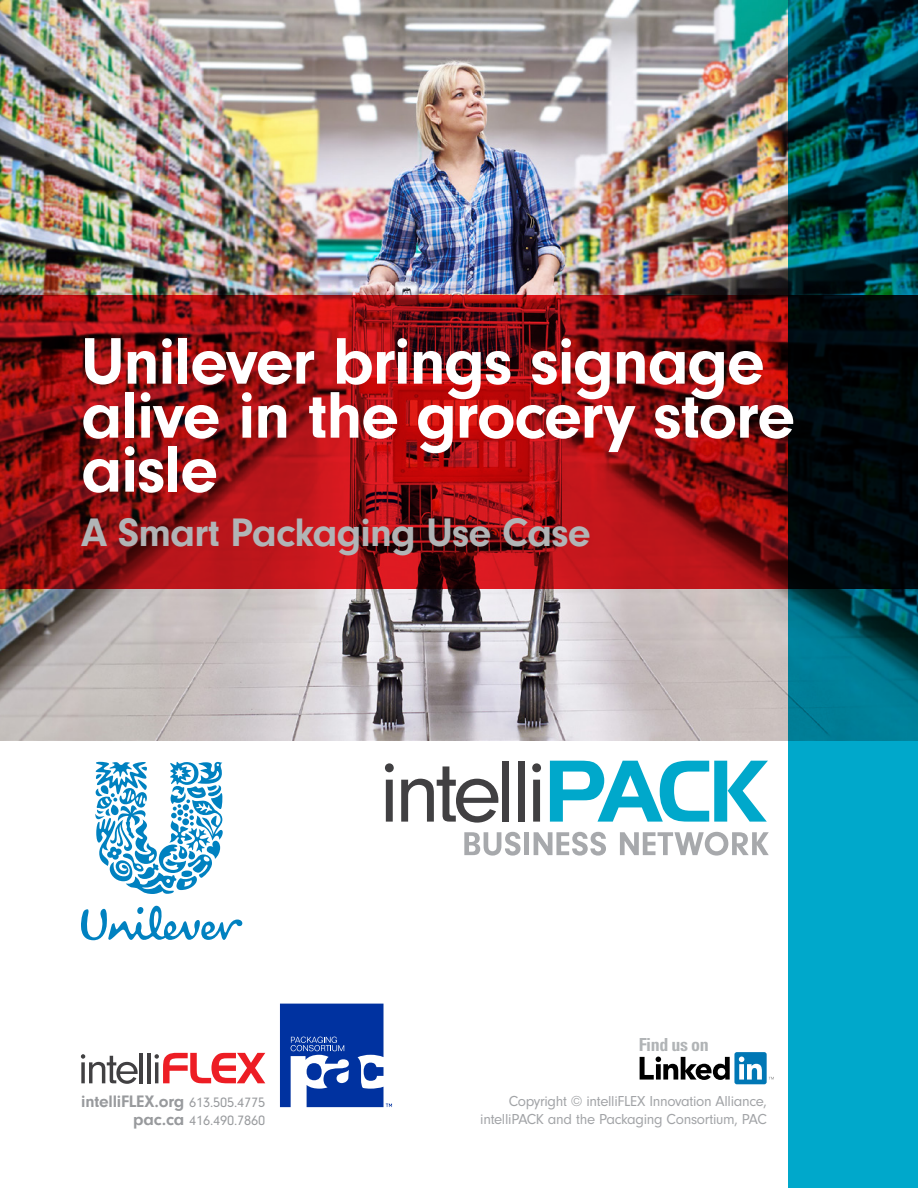
<style>
.page{position:relative;width:918px;height:1188px;background:#fff}
.page>*{position:absolute;margin:0;border:0;box-sizing:border-box;transform-origin:0 0}
.t1{font:700 68.25px/54px "Neuzeit Gro";letter-spacing:-.02em;color:#fff}
.t2{font:700 41.25px "Neuzeit Gro";letter-spacing:-.02em;color:#b1b4b6}
.TOC_Level_1{font:700 condensed 18px "Univers LT Std";letter-spacing:-.025em;color:#b1b4b6}
.t3{font:700 17.25px "Neuzeit Gro";letter-spacing:-.01em;color:#989a9d}
.t4{font:15px/18px "Neuzeit Gro";letter-spacing:-.02em;color:#a2a4a7;text-align:right}
.t5{font:14.25px "Neuzeit Gro";letter-spacing:-.01em;color:#989a9d}
.s1{font-weight:400;font-size:14.25px}
.s2{font-weight:700;font-size:17.25px}
</style>
<div class="page">
<div style="left:789px;top:0;width:129px;height:1188px;background:#00a8cb"></div>
<img style="left:0;top:0;width:918px;height:740px">
<svg style="left:0;top:295px;width:918px;height:294px;background:#800e11"></svg>
<svg style="left:81px;top:906px;width:161px;height:34px"></svg>
<svg style="left:95px;top:762px;width:128px;height:132px"></svg>
<svg style="left:640px;top:1057px;width:90px;height:23px"></svg>
<div style="left:734px;top:1052px;width:33px;height:32px;background:#0077b5;border-radius:2px"></div>
<svg style="left:739px;top:1057px;width:23px;height:23px"></svg>
<svg style="left:769px;top:1077px;width:5px;height:3px"></svg>
<svg style="left:280px;top:1004px;width:112px;height:103px"></svg>
<svg style="left:81px;top:1054px;width:57px;height:30px"></svg>
<hr style="left:140px;top:1053px;width:3px;height:30px;background:#414042">
<hr style="left:147px;top:1053px;width:4px;height:30px;background:#414042">
<svg style="left:155px;top:1053px;width:110px;height:30px"></svg>
<svg style="left:464px;top:832px;width:57px;height:24px"></svg>
<div style="left:524px;top:832px;width:5px;height:23px;background:#a7a9ac"></div>
<svg style="left:534px;top:832px;width:72px;height:24px"></svg>
<svg style="left:620px;top:832px;width:149px;height:24px"></svg>
<svg style="left:385px;top:763px;width:9px;height:59px"></svg>
<svg style="left:401px;top:766px;width:97px;height:57px"></svg>
<div style="left:502px;top:761px;width:7px;height:61px;background:#414042"></div>
<div style="left:518px;top:761px;width:7px;height:61px;background:#414042"></div>
<svg style="left:532px;top:763px;width:9px;height:59px"></svg>
<svg style="left:550px;top:761px;width:218px;height:61px"></svg>
<p class="t1" style="left:81px;top:335px;width:716px">Unilever brings signage alive in the grocery store aisle</p>
<p class="t2" style="left:81px;top:509px;width:511px">A Smart Packaging Use Case</p>
<p class="t3" style="left:81px;top:1091px;width:186px">intelliFLEX.org <span class="s1">613.505.4775</span></p>
<p class="t5" style="left:133px;top:1112px;width:134px"><span class="s2">pac.ca</span> 416.490.7860</p>
<p class="TOC_Level_1" style="left:639px;top:1033px;width:71px">Find us on</p>
<p class="t4" style="left:480px;top:1093px;width:288px">Copyright © intelliFLEX Innovation Alliance, intelliPACK and the Packaging Consortium, PAC</p>
</div>
